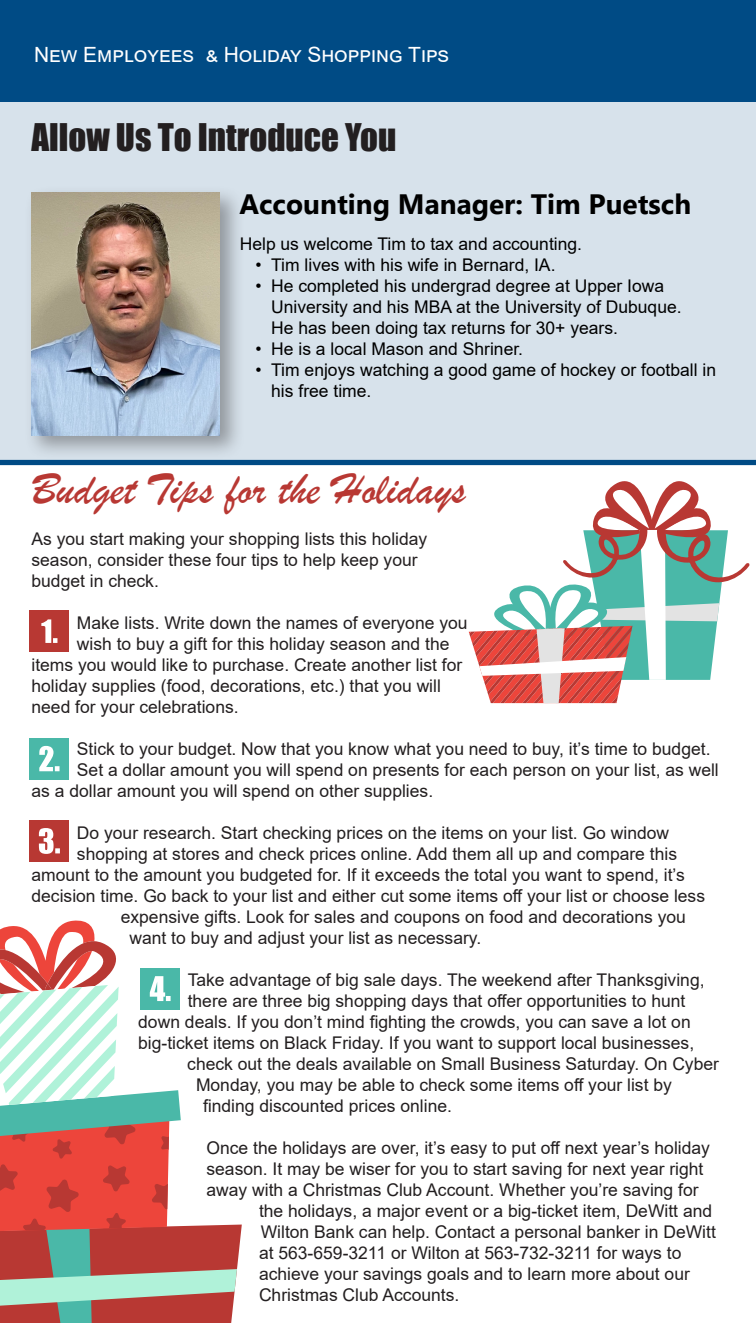
<style>
.page{position:relative;width:756px;height:1323px;background:#fff}
.page>*{position:absolute;margin:0;border:0;box-sizing:border-box;transform-origin:0 0}
.t1{font:45.5px "Brush Script";color:#b83833}
.t2{font:35px "Impact";color:#231f20}
.t3{font:700 28px "Microsoft Tai Le";color:#000}
.t4{font:21px "Arial";color:#fff}
.t5{font:17.5px/21px "Arial";color:#231f20}
.t6{font:17.5px/21px "Arial";color:#000}
</style>
<div class="page">
<div style="left:0;top:90px;width:756px;height:373px;background:#d7e2eb"></div>
<div style="left:0;top:0;width:756px;height:101px;background:#004b85"></div>
<div style="left:25px;top:186px;width:220px;height:274px;background:#231f20;opacity:.39"></div>
<img style="left:32px;top:192px;width:188px;height:243px">
<div style="left:0;top:460px;width:756px;height:5px;background:#004b85"></div>
<svg style="left:469px;top:465px;width:282px;height:238px"></svg>
<div style="left:30px;top:610px;width:39px;height:42px;background:#b83833"></div>
<svg style="left:41px;top:619px;width:16px;height:24px"></svg>
<div style="left:30px;top:738px;width:39px;height:41px;background:#4ab8a8"></div>
<svg style="left:39px;top:746px;width:21px;height:25px"></svg>
<div style="left:30px;top:820px;width:39px;height:42px;background:#b83833"></div>
<svg style="left:39px;top:828px;width:21px;height:26px"></svg>
<svg style="left:0;top:920px;width:242px;height:403px"></svg>
<p class="t4" style="left:34px;top:40px;width:417px">New Employees &amp; Holiday Shopping Tips</p>
<p class="t2" style="left:32px;top:110px;width:366px">Allow Us To Introduce You</p>
<p class="t3" style="left:240px;top:188px;width:453px">Accounting Manager: Tim Puetsch</p>
<p class="t6" style="left:240px;top:234px;width:344px">Help us welcome Tim to tax and accounting.</p>
<p class="t6" style="left:256px;top:255px;width:302px">• Tim lives with his wife in Bernard, IA.</p>
<p class="t6" style="left:271px;top:276px;width:412px;text-indent:-16px">• He completed his undergrad degree at Upper Iowa<br>University and his MBA at the University of Dubuque.<br>He has been doing tax returns for 30+ years.</p>
<p class="t6" style="left:256px;top:339px;width:269px">• He is a local Mason and Shriner.</p>
<p class="t6" style="left:271px;top:360px;width:446px;text-indent:-16px">• Tim enjoys watching a good game of hockey or football in his free time.</p>
<p class="t1" style="left:32px;top:461px;width:436px">Budget Tips for the Holidays</p>
<p class="t5" style="left:32px;top:528px;width:397px">As you start making your shopping lists this holiday season, consider these four tips to help keep your budget in check.</p>
<p class="t5" style="left:77px;top:612px;width:392px">Make lists. Write down the names of everyone you</p>
<p class="t5" style="left:77px;top:633px;width:374px">wish to buy a gift for this holiday season and the</p>
<p class="t5" style="left:32px;top:654px;width:432px">items you would like to purchase. Create another list for</p>
<p class="t5" style="left:32px;top:675px;width:411px">holiday supplies (food, decorations, etc.) that you will</p>
<p class="t5" style="left:32px;top:696px;width:209px">need for your celebrations.</p>
<p class="t5" style="left:77px;top:738px;width:635px">Stick to your budget. Now that you know what you need to buy, it’s time to budget.</p>
<p class="t5" style="left:77px;top:759px;width:643px">Set a dollar amount you will spend on presents for each person on your list, as well</p>
<p class="t5" style="left:32px;top:780px;width:403px">as a dollar amount you will spend on other supplies.</p>
<p class="t5" style="left:77px;top:822px;width:594px">Do your research. Start checking prices on the items on your list. Go window</p>
<p class="t5" style="left:77px;top:843px;width:602px">shopping at stores and check prices online. Add them all up and compare this</p>
<p class="t5" style="left:32px;top:864px;width:655px">amount to the amount you budgeted for. If it exceeds the total you want to spend, it’s</p>
<p class="t5" style="left:32px;top:885px;width:675px">decision time. Go back to your list and either cut some items off your list or choose less</p>
<p class="t5" style="left:121px;top:906px;width:567px">expensive gifts. Look for sales and coupons on food and decorations you</p>
<p class="t5" style="left:130px;top:927px;width:353px">want to buy and adjust your list as necessary.</p>
<p class="t5" style="left:188px;top:969px;width:518px">Take advantage of big sale days. The weekend after Thanksgiving,</p>
<p class="t5" style="left:188px;top:990px;width:499px">there are three big shopping days that offer opportunities to hunt</p>
<p class="t5" style="left:138px;top:1011px;width:554px">down deals. If you don’t mind fighting the crowds, you can save a lot on</p>
<p class="t5" style="left:138px;top:1032px;width:558px">big-ticket items on Black Friday. If you want to support local businesses,</p>
<p class="t5" style="left:187px;top:1053px;width:533px">check out the deals available on Small Business Saturday. On Cyber</p>
<p class="t5" style="left:196px;top:1074px;width:477px">Monday, you may be able to check some items off your list by</p>
<p class="t5" style="left:203px;top:1095px;width:251px">finding discounted prices online.</p>
<p class="t5" style="left:206px;top:1137px;width:505px">Once the holidays are over, it’s easy to put off next year’s holiday</p>
<p class="t5" style="left:206px;top:1158px;width:499px">season. It may be wiser for you to start saving for next year right</p>
<p class="t5" style="left:206px;top:1179px;width:494px">away with a Christmas Club Account. Whether you’re saving for</p>
<p class="t5" style="left:259px;top:1200px;width:455px">the holidays, a major event or a big-ticket item, DeWitt and</p>
<p class="t5" style="left:261px;top:1221px;width:457px">Wilton Bank can help. Contact a personal banker in DeWitt</p>
<p class="t5" style="left:259px;top:1242px;width:424px">at 563-659-3211 or Wilton at 563-732-3211 for ways to</p>
<p class="t5" style="left:259px;top:1263px;width:432px">achieve your savings goals and to learn more about our</p>
<p class="t5" style="left:259px;top:1284px;width:202px">Christmas Club Accounts.</p>
</div>
